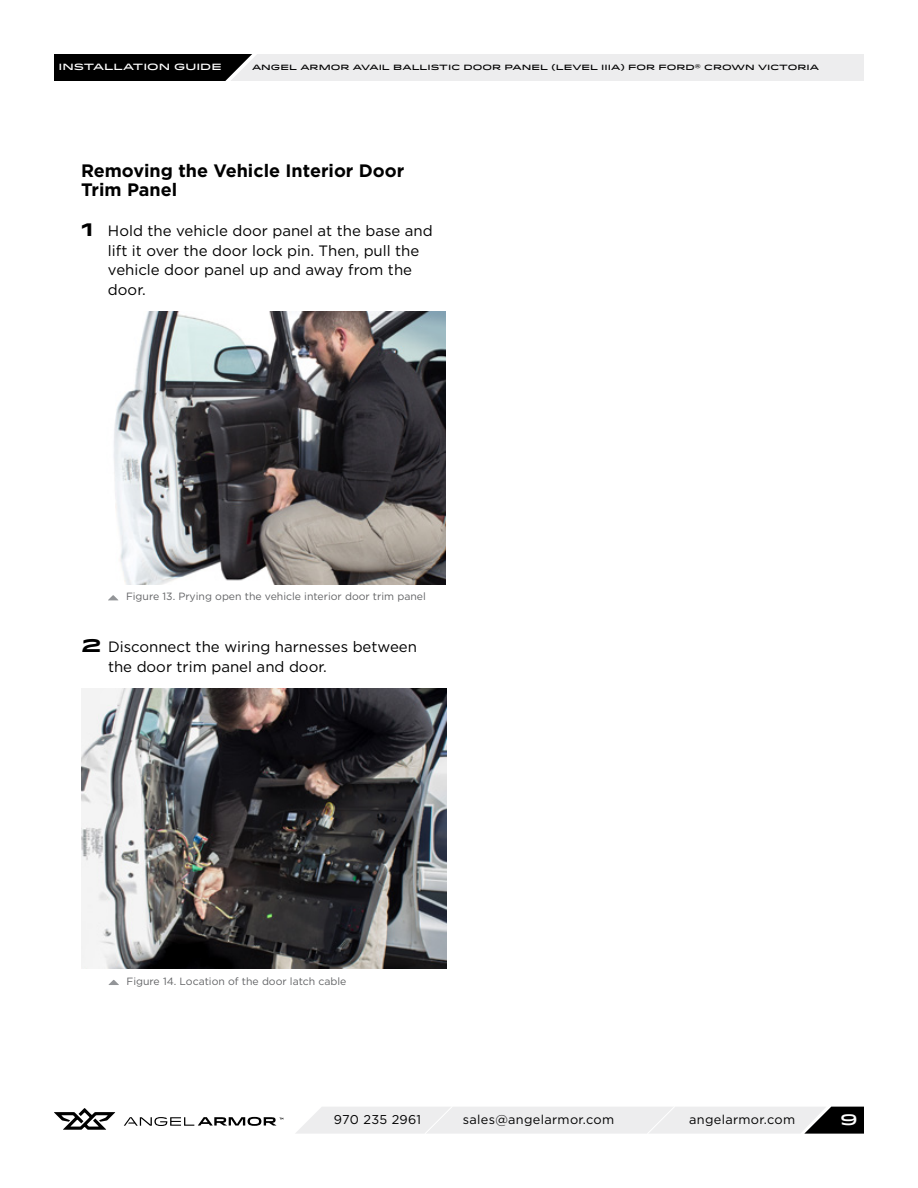
<style>
.page{position:relative;width:918px;height:1188px;background:#fff}
.page>*{position:absolute;margin:0;border:0;box-sizing:border-box;transform-origin:0 0}
.t1{font:700 18px/19.5px "Gotham";color:#000}
.t2{font:15px/19.5px "Gotham";color:#000}
.t3{font:500 15px "Idlewild";color:#fff}
.t4{font:12.75px "Gotham";letter-spacing:.025em;color:#000}
.t5{font:10.5px "Gotham";color:#636466}
.t6{font:500 9px "Idlewild";color:#fff}
.t7{font:500 7.65px "Idlewild";color:#000}
.s1{font-family:"Idlewild";font-weight:700;font-size:18px}
</style>
<div class="page">
<svg style="left:54px;top:54px;width:810px;height:27px;background:#b6b6b7"></svg>
<svg style="left:54px;top:1108px;width:61px;height:22px"></svg>
<svg style="left:124px;top:1117px;width:159px;height:9px"></svg>
<svg style="left:296px;top:1106px;width:568px;height:28px;background:#dbdbdc"></svg>
<img style="left:113px;top:312px;width:333px;height:272px">
<svg style="left:108px;top:595px;width:10px;height:5px"></svg>
<img style="left:82px;top:688px;width:364px;height:281px">
<svg style="left:108px;top:980px;width:11px;height:5px"></svg>
<p class="t6" style="left:58px;top:60px;width:165px">INSTALLATION GUIDE</p>
<p class="t7" style="left:252px;top:62px;width:569px">ANGEL ARMOR AVAIL BALLISTIC DOOR PANEL (LEVEL IIIA) FOR FORD® CROWN VICTORIA</p>
<p class="t1" style="left:81px;top:160px;width:325px">Removing the Vehicle Interior Door<br>Trim Panel</p>
<p class="t2" style="left:108px;top:221px;width:326px;text-indent:-27px"><span class="s1">1</span> Hold the vehicle door panel at the base and lift it over the door lock pin. Then, pull the vehicle door panel up and away from the door.</p>
<p class="t5" style="left:126px;top:591px;width:301px">Figure 13. Prying open the vehicle interior door trim panel</p>
<p class="t2" style="left:108px;top:637px;width:311px;text-indent:-27px"><span class="s1">2</span> Disconnect the wiring harnesses between the door trim panel and door.</p>
<p class="t5" style="left:127px;top:976px;width:221px">Figure 14. Location of the door latch cable</p>
<p class="t4" style="left:334px;top:1112px;width:89px">970 235 2961</p>
<p class="t4" style="left:463px;top:1112px;width:153px">sales@angelarmor.com</p>
<p class="t4" style="left:689px;top:1112px;width:107px">angelarmor.com</p>
<p class="t3" style="left:840px;top:1108px;width:19px">9</p>
</div>
